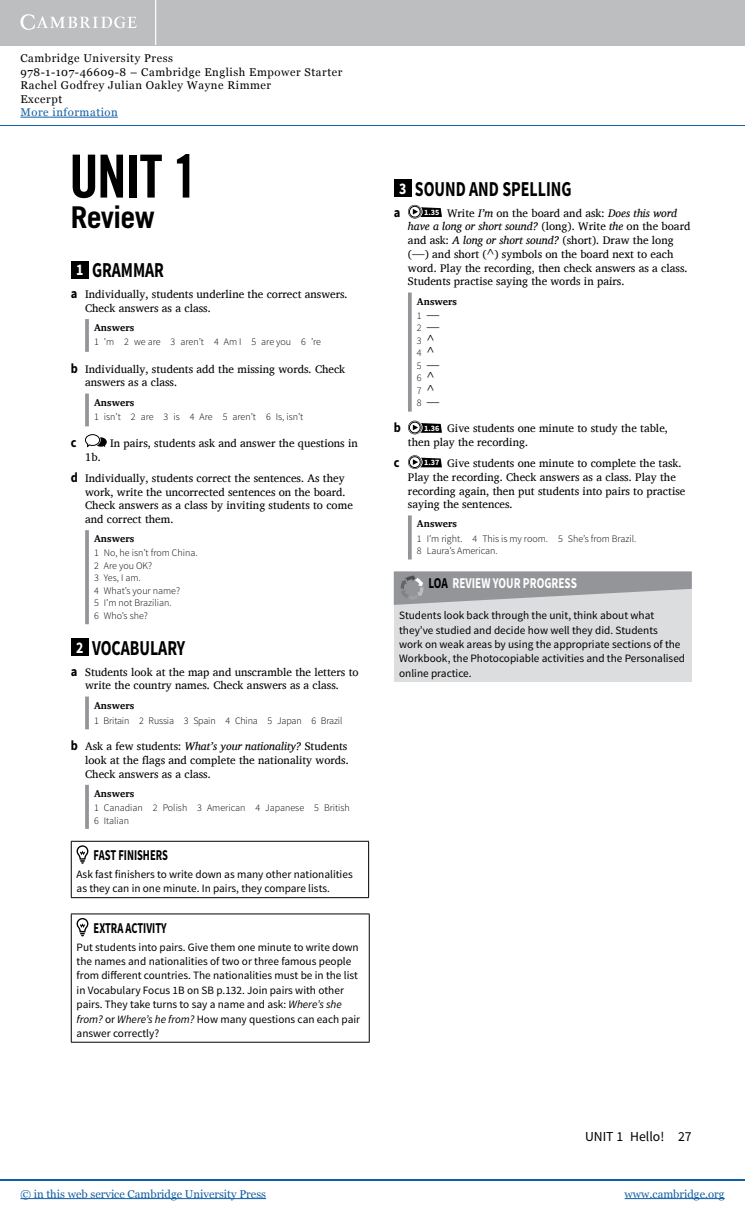
<style>
.page{position:relative;width:745px;height:1218px;background:#fff}
.page>*{position:absolute;margin:0;border:0;box-sizing:border-box;transform-origin:0 0}
.t1{font:59.5px "Trade Gothic LT Std Bd Cn 20";color:#000}
.t2{font:700 30px "Trade Gothic LT Std";letter-spacing:-.03em;color:#000}
.t3{font:700 21.25px "Source Sans Pro";color:#000;scale:.75 1}
.t4{font:700 15px "Source Sans Pro";color:#000;scale:.7 1}
.t5{font:700 15px "Source Sans Pro";color:#fff;scale:.75 1}
.t6{font:13.75px "Source Sans Pro";color:#000}
.t7{font:700 13.75px "Source Sans Pro";color:#000;scale:.9 1}
.t8{font:11.25px/13.8px "Charis SIL";color:#000}
.t9{font:11.25px/14.4px "Source Sans Pro";color:#000}
.t10{font:11.25px/13.4px "Georgia";letter-spacing:.05em;color:#000}
.t11{font:11.25px "Georgia";color:#115fa4}
.t12{font:11.25px "Georgia";letter-spacing:.05em;color:#115fa4}
.t13{font:300 10px/12.5px "Source Sans Pro";color:#000}
.t14{font:700 10px "Charis SIL";color:#000}
.s1{font-size:16.25px;color:#fff}
.s2{font-family:"Source Sans Pro";font-weight:700;font-size:13.75px}
.s3{font-style:italic}
.s4{font-family:"Trade Gothic LT Std";font-size:12.5px}
.s5{font-family:"Trade Gothic LT Std";font-weight:400;font-size:12.5px}
.s6{color:#000}
</style>
<div class="page">
<div style="left:0;top:0;width:744px;height:45px;background:#bcbec0"></div>
<hr style="left:155px;top:0;width:1px;height:45px;background:#fff">
<svg style="left:20px;top:14px;width:117px;height:16px"></svg>
<hr style="left:20px;top:117px;width:98px;height:1px;background:#115fa4">
<hr style="left:0;top:125px;width:744px;height:1px;background:#115fa4">
<hr style="left:0;top:1179px;width:744px;height:1px;background:#115fa4">
<hr style="left:20px;top:1198px;width:246px;height:1px;background:#115fa4">
<hr style="left:624px;top:1198px;width:100px;height:1px;background:#115fa4">
<div style="left:393px;top:179px;width:18px;height:18px;background:#000"></div>
<svg style="left:408px;top:205px;width:33px;height:13px"></svg>
<svg style="left:408px;top:292px;width:3px;height:119px"></svg>
<svg style="left:408px;top:421px;width:33px;height:13px"></svg>
<svg style="left:408px;top:455px;width:33px;height:14px"></svg>
<svg style="left:408px;top:515px;width:3px;height:44px"></svg>
<div style="left:393px;top:571px;width:298px;height:111px;background:#dcddde"></div>
<svg style="left:393px;top:571px;width:298px;height:34px"></svg>
<div style="left:71px;top:261px;width:18px;height:18px;background:#000"></div>
<hr style="left:85px;top:319px;width:4px;height:33px;background:#9e9fa2">
<hr style="left:85px;top:393px;width:4px;height:33px;background:#9e9fa2">
<svg style="left:85px;top:434px;width:22px;height:14px"></svg>
<hr style="left:85px;top:530px;width:4px;height:94px;background:#9e9fa2">
<div style="left:71px;top:638px;width:18px;height:18px;background:#000"></div>
<hr style="left:85px;top:696px;width:4px;height:33px;background:#9e9fa2">
<hr style="left:85px;top:785px;width:4px;height:44px;background:#9e9fa2">
<hr style="left:71px;top:841px;width:1px;height:56px;background:#000">
<hr style="left:71px;top:841px;width:298px;height:1px;background:#000">
<hr style="left:368px;top:841px;width:1px;height:56px;background:#000">
<hr style="left:71px;top:897px;width:298px;height:1px;background:#000">
<svg style="left:76px;top:845px;width:12px;height:19px"></svg>
<hr style="left:71px;top:914px;width:1px;height:128px;background:#000">
<hr style="left:71px;top:913px;width:298px;height:1px;background:#000">
<hr style="left:369px;top:914px;width:1px;height:128px;background:#000">
<hr style="left:71px;top:1042px;width:298px;height:1px;background:#000">
<svg style="left:76px;top:918px;width:12px;height:18px"></svg>
<p class="t10" style="left:20px;top:51px;width:323px">Cambridge University Press<br>978-1-107-46609-8 – Cambridge English Empower Starter Rachel Godfrey Julian Oakley Wayne Rimmer<br>Excerpt</p>
<p class="t12" style="left:20px;top:104px;width:99px">More information</p>
<h1 class="t1" style="left:69px;top:140px;width:131px">UNIT 1</h1>
<h2 class="t2" style="left:71px;top:199px;width:85px">Review</h2>
<h3 class="t3" style="left:76px;top:257px;width:119px"><span class="s1">1</span> GRAMMAR</h3>
<p class="t8" style="left:85px;top:287px;width:264px;text-indent:-14px"><span class="s2">a</span> Individually, students underline the correct answers.<br>Check answers as a class.</p>
<p class="t14" style="left:94px;top:322px;width:42px">Answers</p>
<p class="t13" style="left:94px;top:336px;width:228px">1 ’m 2 we are 3 aren’t 4 Am I 5 are you 6 ’re</p>
<p class="t8" style="left:85px;top:362px;width:261px;text-indent:-14px"><span class="s2">b</span> Individually, students add the missing words. Check answers as a class.</p>
<p class="t14" style="left:94px;top:396px;width:42px">Answers</p>
<p class="t13" style="left:94px;top:410px;width:211px">1 isn’t 2 are 3 is 4 Are 5 aren’t 6 Is, isn’t</p>
<p class="t7" style="left:71px;top:434px;width:8px">c</p>
<p class="t8" style="left:110px;top:436px;width:249px">In pairs, students ask and answer the questions in</p>
<p class="t8" style="left:71px;top:446px;width:275px;line-height:20.9px;text-indent:14px">1b.<br><span class="s2">d</span> Individually, students correct the sentences. As they</p>
<p class="t8" style="left:85px;top:485px;width:269px">work, write the uncorrected sentences on the board.<br>Check answers as a class by inviting students to come and correct them.</p>
<p class="t14" style="left:94px;top:533px;width:42px">Answers</p>
<p class="t13" style="left:94px;top:547px;width:105px">1 No, he isn’t from China.<br>2 Are you OK?<br>3 Yes, I am.<br>4 What’s your name?<br>5 I’m not Brazilian.<br>6 Who’s she?</p>
<h3 class="t3" style="left:76px;top:634px;width:147px"><span class="s1">2</span> VOCABULARY</h3>
<p class="t8" style="left:71px;top:665px;width:289px;text-align:center"><span class="s2">a</span> Students look at the map and unscramble the letters to write the country names. Check answers as a class.</p>
<p class="t14" style="left:94px;top:699px;width:42px">Answers</p>
<p class="t13" style="left:94px;top:714px;width:250px">1 Britain 2 Russia 3 Spain 4 China 5 Japan 6 Brazil</p>
<p class="t8" style="left:85px;top:739px;width:265px;text-indent:-14px"><span class="s2">b</span> Ask a few students: <span class="s3">What’s your nationality?</span> Students look at the flags and complete the nationality words.<br>Check answers as a class.</p>
<p class="t14" style="left:94px;top:787px;width:42px">Answers</p>
<p class="t13" style="left:94px;top:801px;width:257px">1 Canadian 2 Polish 3 American 4 Japanese 5 British<br>6 Italian</p>
<h3 class="t4" style="left:94px;top:845px;width:107px">FAST FINISHERS</h3>
<p class="t9" style="left:76px;top:867px;width:277px">Ask fast finishers to write down as many other nationalities as they can in one minute. In pairs, they compare lists.</p>
<h3 class="t4" style="left:94px;top:918px;width:105px">EXTRA ACTIVITY</h3>
<p class="t9" style="left:76px;top:940px;width:285px">Put students into pairs. Give them one minute to write down the names and nationalities of two or three famous people from different countries. The nationalities must be in the list in Vocabulary Focus 1B on SB p.132. Join pairs with other pairs. They take turns to say a name and ask: <span class="s3">Where’s she from?</span> or <span class="s3">Where’s he from?</span> How many questions can each pair answer correctly?</p>
<h3 class="t3" style="left:399px;top:175px;width:231px"><span class="s1">3</span> SOUND AND SPELLING</h3>
<p class="t7" style="left:393px;top:203px;width:9px">a</p>
<p class="t8" style="left:407px;top:206px;width:284px;text-indent:16px"><sup>1.35</sup> Write <span class="s3">I’m</span> on the board and ask: <span class="s3">Does this word have a long or short sound?</span> (long). Write <span class="s3">the</span> on the board and ask: <span class="s3">A long or short sound?</span> (short). Draw the long (<span class="s4">—</span>) and short (<span class="s4">^</span>) symbols on the board next to each word. Play the recording, then check answers as a class.<br>Students practise saying the words in pairs.</p>
<p class="t14" style="left:416px;top:295px;width:42px">Answers</p>
<p class="t13" style="left:416px;top:309px;width:24px">1 <span class="s5">—<br></span>2 <span class="s5">—<br></span>3 <span class="s5">^<br></span>4 <span class="s5">^<br></span>5 <span class="s5">—<br></span>6 <span class="s5">^<br></span>7 <span class="s5">^<br></span>8 <span class="s5">—</span></p>
<p class="t7" style="left:393px;top:419px;width:9px">b</p>
<p class="t8" style="left:407px;top:422px;width:261px;text-indent:16px"><sup>1.36</sup> Give students one minute to study the table, then play the recording.</p>
<p class="t7" style="left:393px;top:454px;width:8px">c</p>
<p class="t8" style="left:407px;top:456px;width:279px;text-indent:16px"><sup>1.37</sup> Give students one minute to complete the task.<br>Play the recording. Check answers as a class. Play the recording again, then put students into pairs to practise saying the sentences.</p>
<p class="t14" style="left:416px;top:518px;width:42px">Answers</p>
<p class="t13" style="left:416px;top:532px;width:221px">1 I’m right. 4 This is my room. 5 She’s from Brazil.<br>8 Laura’s American.</p>
<h3 class="t5" style="left:428px;top:573px;width:199px"><span class="s6">LOA</span> REVIEW YOUR PROGRESS</h3>
<p class="t9" style="left:399px;top:608px;width:287px">Students look back through the unit, think about what they’ve studied and decide how well they did. Students<br>work on weak areas by using the appropriate sections of the Workbook, the Photocopiable activities and the Personalised online practice.</p>
<p class="t6" style="left:584px;top:1127px;width:108px">UNIT 1 Hello! 27</p>
<p class="t11" style="left:20px;top:1185px;width:247px">© in this web service Cambridge University Press</p>
<p class="t11" style="left:624px;top:1185px;width:101px">www.cambridge.org</p>
</div>
